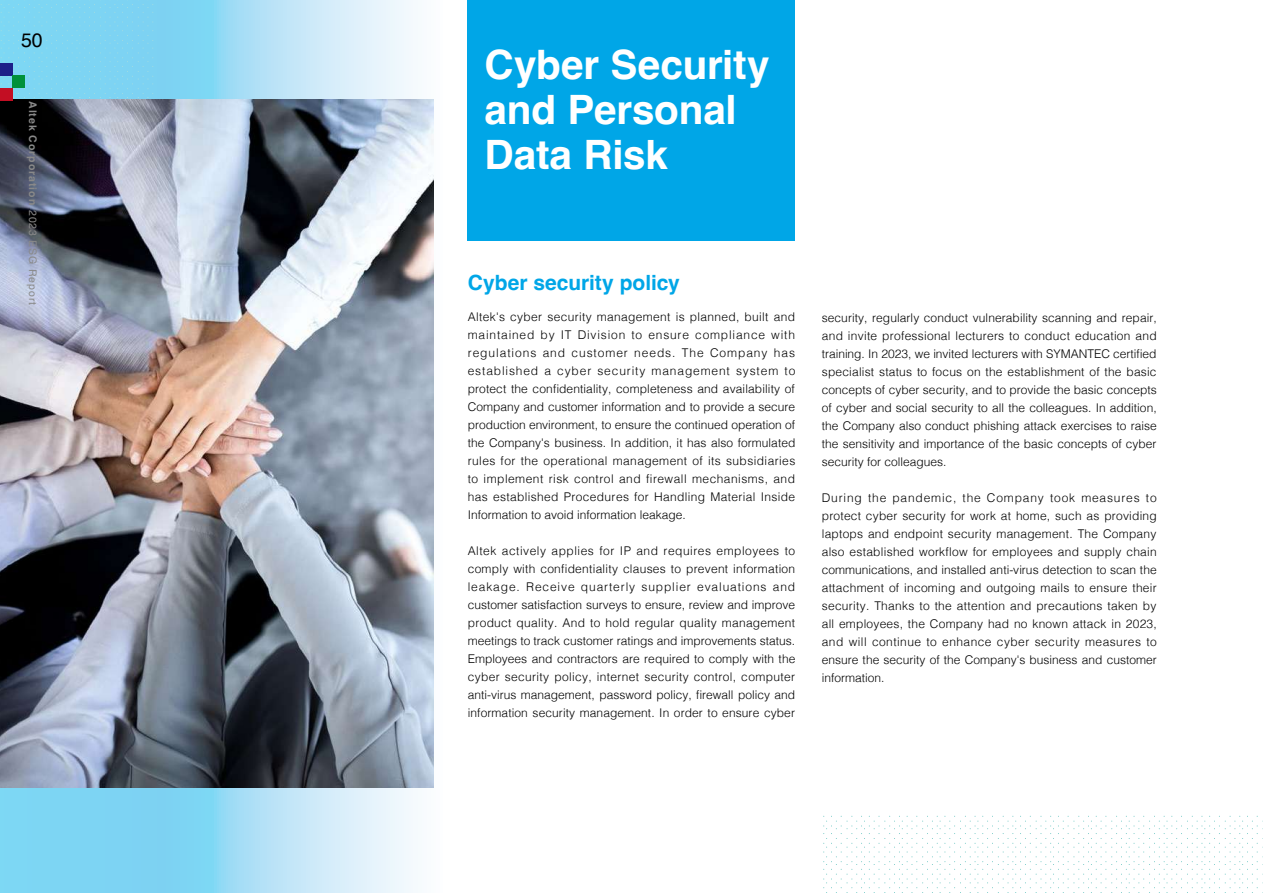
<style>
.page{position:relative;width:1263px;height:893px;background:#fff}
.page>*{position:absolute;margin:0;border:0;box-sizing:border-box;transform-origin:0 0}
.t1{font:700 40.5px/45px "Helvetica";letter-spacing:-.005em;color:#fff}
.t2{font:700 21px "Helvetica";letter-spacing:-.005em;color:#00a6e7}
.t3{font:19.5px "Helvetica";color:#000}
.t4{font:300 12px/18px "Helvetica";color:#000;text-align:justify}
.t5{font:700 10.5px "Helvetica";letter-spacing:.095em;color:#898989}
.s1{font-weight:400}
</style>
<div class="page">
<svg style="left:0;top:0;width:434px;height:884px;background:#aee1f5"></svg>
<div style="left:1px;top:0;width:152px;height:100px;background:#7dd5f3"></div>
<img style="left:0;top:100px;width:434px;height:687px">
<svg style="left:823px;top:816px;width:440px;height:77px"></svg>
<svg style="left:0;top:884px;width:413px;height:9px;background:#a1def5"></svg>
<div style="left:0;top:64px;width:12px;height:12px;background:#1d2088"></div>
<div style="left:12px;top:76px;width:13px;height:12px;background:#00913a"></div>
<div style="left:0;top:88px;width:12px;height:12px;background:#c30e23"></div>
<div style="left:468px;top:0;width:327px;height:240px;background:#00a6e7"></div>
<h3 class="t3" style="left:21px;top:25px;width:23px">50</h3>
<p class="t5" style="left:39px;top:101px;width:206px;rotate:90deg">Altek Corporation <span class="s1">2023 ESG Report</span></p>
<h1 class="t1" style="left:485px;top:47px;width:287px">Cyber Security and Personal<br>Data Risk</h1>
<h2 class="t2" style="left:468px;top:270px;width:214px">Cyber security policy</h2>
<p class="t4" style="left:468px;top:307px;width:329px">Altek's cyber security management is planned, built and maintained by IT Division to ensure compliance with regulations and customer needs. The Company has established a cyber security management system to protect the confidentiality, completeness and availability of Company and customer information and to provide a secure production environment, to ensure the continued operation of the Company's business. In addition, it has also formulated rules for the operational management of its subsidiaries to implement risk control and firewall mechanisms, and has established Procedures for Handling Material Inside Information to avoid information leakage.</p>
<p class="t4" style="left:468px;top:541px;width:329px">Altek actively applies for IP and requires employees to comply with confidentiality clauses to prevent information leakage. Receive quarterly supplier evaluations and customer satisfaction surveys to ensure, review and improve product quality. And to hold regular quality management meetings to track customer ratings and improvements status.<br>Employees and contractors are required to comply with the cyber security policy, internet security control, computer anti-virus management, password policy, firewall policy and information security management. In order to ensure cyber</p>
<p class="t4" style="left:822px;top:308px;width:337px">security, regularly conduct vulnerability scanning and repair, and invite professional lecturers to conduct education and training. In 2023, we invited lecturers with SYMANTEC certified specialist status to focus on the establishment of the basic concepts of cyber security, and to provide the basic concepts of cyber and social security to all the colleagues. In addition, the Company also conduct phishing attack exercises to raise the sensitivity and importance of the basic concepts of cyber security for colleagues.</p>
<p class="t4" style="left:822px;top:488px;width:336px">During the pandemic, the Company took measures to protect cyber security for work at home, such as providing laptops and endpoint security management. The Company also established workflow for employees and supply chain communications, and installed anti-virus detection to scan the attachment of incoming and outgoing mails to ensure their security. Thanks to the attention and precautions taken by all employees, the Company had no known attack in 2023, and will continue to enhance cyber security measures to ensure the security of the Company's business and customer information.</p>
</div>
